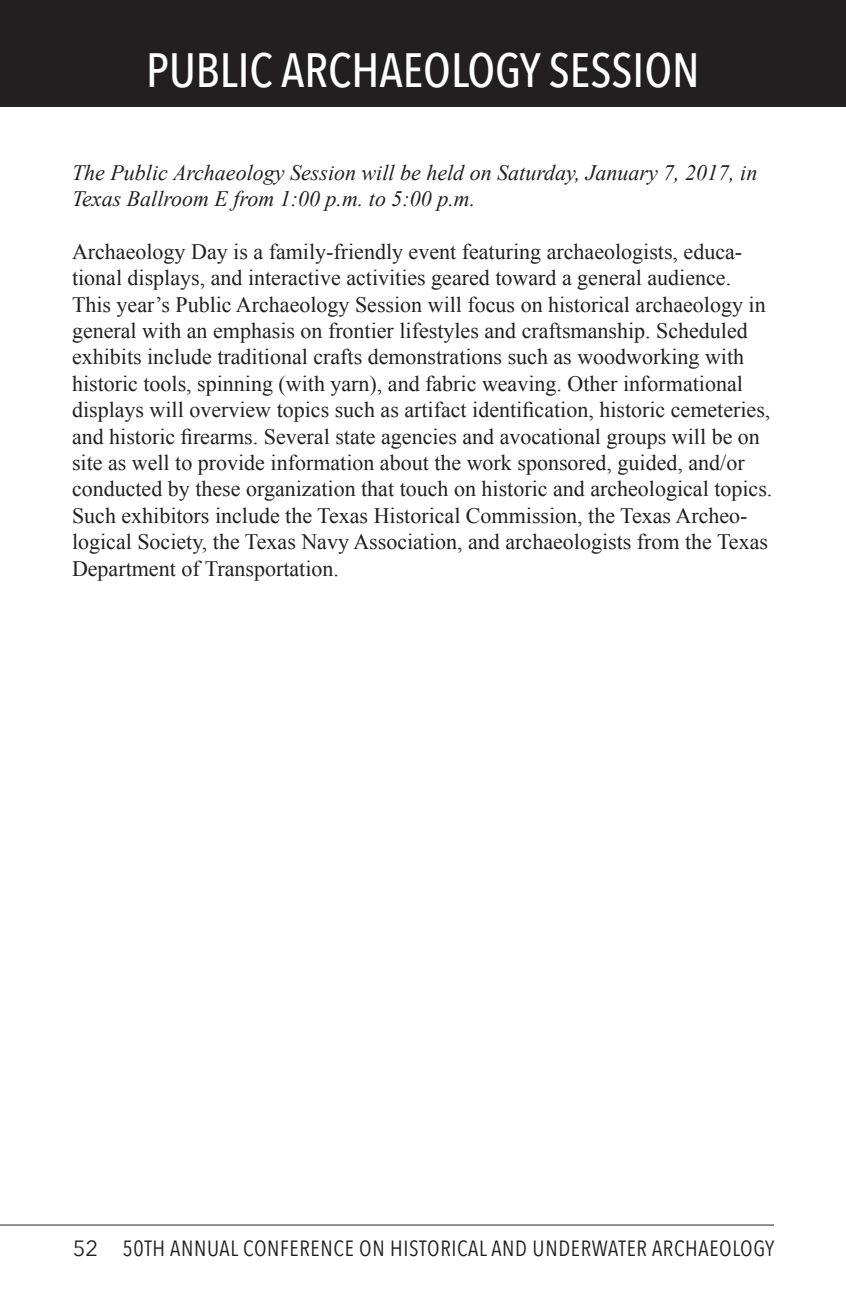
<style>
.page{position:relative;width:846px;height:1296px;background:#fff}
.page>*{position:absolute;margin:0;border:0;box-sizing:border-box;transform-origin:0 0}
.BIG_HEADING{font:500 48px "Avenir Next Condensed";color:#fff}
.content{font:22px/26.4px "Times New Roman";color:#231f20}
.content-2{font:italic 22px/26.4px "Times New Roman";color:#231f20}
.t1{font:22px "Avenir Next Condensed";letter-spacing:.03em;color:#231f20}
.s1{font-family:"Avenir Next"}
</style>
<div class="page">
<div style="left:0;top:0;width:846px;height:107px;background:#231f20"></div>
<hr style="left:0;top:1225px;width:774px;height:1px;background:#231f20">
<p class="BIG_HEADING" style="left:146px;top:41px;width:555px">PUBLIC ARCHAEOLOGY SESSION</p>
<p class="content-2" style="left:72px;top:159px;width:687px">The Public Archaeology Session will be held on Saturday, January 7, 2017, in<br>Texas Ballroom E from 1:00 p.m. to 5:00 p.m.</p>
<p class="content" style="left:72px;top:238px;width:702px">Archaeology Day is a family-friendly event featuring archaeologists, educa&shy;tional displays, and interactive activities geared toward a general audience.<br>This year’s Public Archaeology Session will focus on historical archaeology in general with an emphasis on frontier lifestyles and craftsmanship. Scheduled exhibits include traditional crafts demonstrations such as woodworking with historic tools, spinning (with yarn), and fabric weaving. Other informational displays will overview topics such as artifact identification, historic cemeteries, and historic firearms. Several state agencies and avocational groups will be on site as well to provide information about the work sponsored, guided, and/or conducted by these organization that touch on historic and archeological topics.<br>Such exhibitors include the Texas Historical Commission, the Texas Archeo&shy;logical Society, the Texas Navy Association, and archaeologists from the Texas Department of Transportation.</p>
<p class="t1" style="left:73px;top:1230px;width:703px"><span class="s1">52</span> 50TH ANNUAL CONFERENCE ON HISTORICAL AND UNDERWATER ARCHAEOLOGY</p>
</div>
